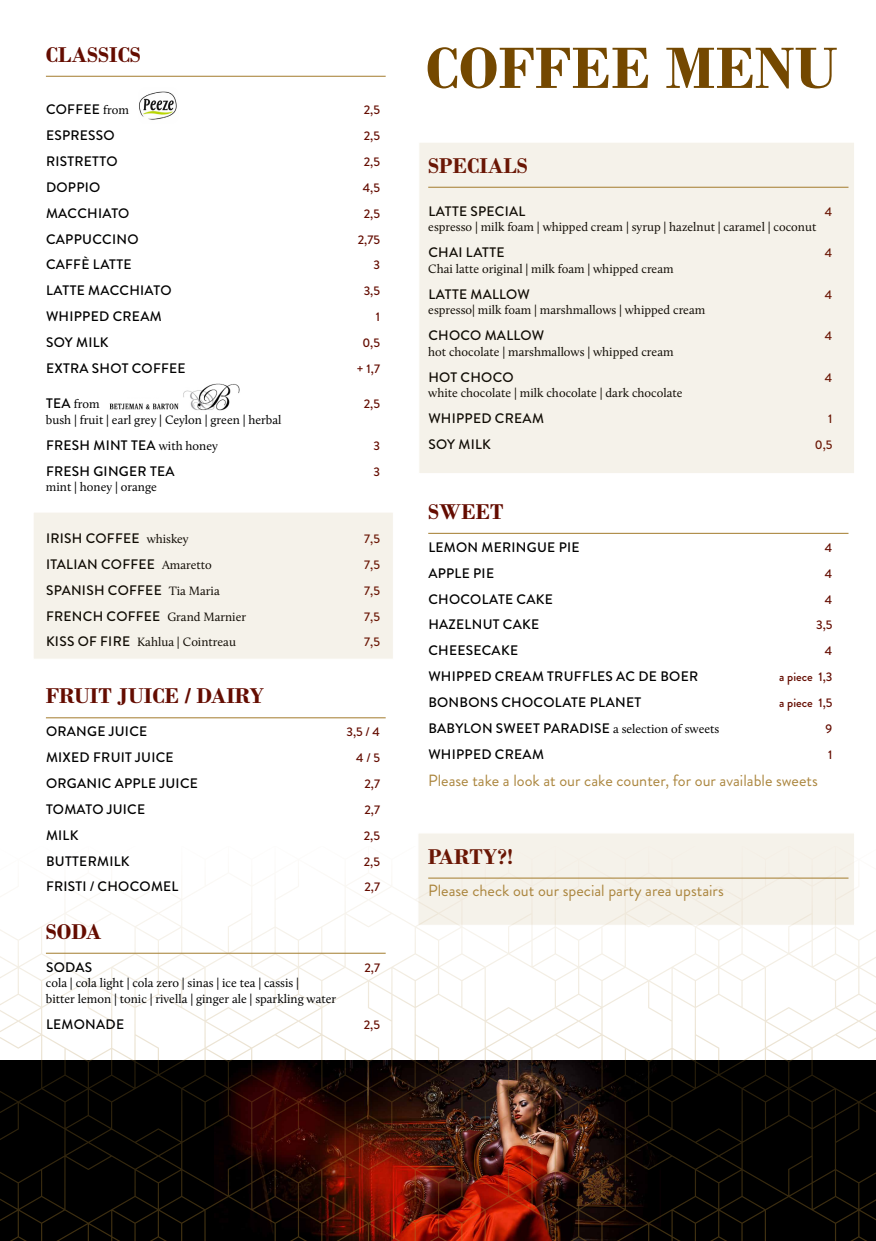
<style>
.page{position:relative;width:876px;height:1241px;background:#fff}
.page>*{position:absolute;margin:0;border:0;box-sizing:border-box;transform-origin:0 0}
.t1{font:61.25px "Bodoni Bold PL";color:#744800}
.t2{font:22.5px "Bodoni Bold PL";color:#640c00}
.t3{font:16.25px "Brandon Grotesque";color:#ac8740}
.t4{font:500 13.75px "Brandon Grotesque";letter-spacing:.02em;color:#000}
.t5{font:12.5px/15.6px "Calluna";color:#000}
.t6{font:500 12.5px "Brandon Grotesque";color:#640c00}
.s1{font-family:"Calluna";font-weight:400;font-size:12.5px}
.s2{font-family:"Brandon Grotesque";font-weight:500;font-size:13.75px}
</style>
<div class="page">
<svg style="left:0;top:879px;width:438px;height:361px"></svg>
<svg style="left:438px;top:886px;width:437px;height:354px"></svg>
<img style="left:183px;top:383px;width:57px;height:28px">
<img style="left:109px;top:403px;width:70px;height:7px">
<hr style="left:46px;top:76px;width:339px;height:1px;background:#a37c2d">
<hr style="left:46px;top:717px;width:339px;height:1px;background:#a37c2d">
<hr style="left:46px;top:952px;width:339px;height:1px;background:#a37c2d">
<img style="left:139px;top:91px;width:38px;height:29px">
<hr style="left:428px;top:533px;width:420px;height:1px;background:#a37c2d">
<div style="left:417px;top:832px;width:437px;height:93px;background:#f5f2ea;border:1px solid #fff"></div>
<div style="left:418px;top:142px;width:436px;height:332px;background:#f5f2ea;border:1px solid #fff"></div>
<div style="left:33px;top:511px;width:360px;height:148px;background:#f5f2ea;border:1px solid #fff"></div>
<h2 class="t2" style="left:46px;top:42px;width:96px">CLASSICS</h2>
<p class="t4" style="left:46px;top:100px;width:84px">COFFEE <span class="s1">from</span></p>
<p class="t6" style="left:363px;top:101px;width:18px">2,5</p>
<p class="t4" style="left:46px;top:126px;width:70px">ESPRESSO</p>
<p class="t6" style="left:363px;top:127px;width:18px">2,5</p>
<p class="t4" style="left:46px;top:152px;width:73px">RISTRETTO</p>
<p class="t6" style="left:363px;top:153px;width:18px">2,5</p>
<p class="t4" style="left:46px;top:178px;width:56px">DOPPIO</p>
<p class="t6" style="left:363px;top:179px;width:19px">4,5</p>
<p class="t4" style="left:46px;top:203px;width:85px">MACCHIATO</p>
<p class="t6" style="left:363px;top:205px;width:18px">2,5</p>
<p class="t4" style="left:46px;top:229px;width:94px">CAPPUCCINO</p>
<p class="t6" style="left:358px;top:230px;width:24px">2,75</p>
<p class="t4" style="left:46px;top:255px;width:87px">CAFFÈ LATTE</p>
<p class="t6" style="left:373px;top:256px;width:8px">3</p>
<p class="t4" style="left:46px;top:281px;width:127px">LATTE MACCHIATO</p>
<p class="t6" style="left:363px;top:282px;width:18px">3,5</p>
<p class="t4" style="left:46px;top:307px;width:117px">WHIPPED CREAM</p>
<p class="t6" style="left:375px;top:308px;width:6px">1</p>
<p class="t4" style="left:46px;top:333px;width:64px">SOY MILK</p>
<p class="t6" style="left:362px;top:334px;width:19px">0,5</p>
<p class="t4" style="left:46px;top:358px;width:141px">EXTRA SHOT COFFEE</p>
<p class="t6" style="left:356px;top:360px;width:25px">+ 1,7</p>
<p class="t5" style="left:46px;top:396px;width:55px"><span class="s2">TEA</span> from</p>
<p class="t6" style="left:363px;top:395px;width:18px">2,5</p>
<p class="t5" style="left:46px;top:412px;width:237px">bush | fruit | earl grey | Ceylon | green | herbal</p>
<p class="t4" style="left:46px;top:435px;width:173px">FRESH MINT TEA <span class="s1">with honey</span></p>
<p class="t6" style="left:373px;top:437px;width:8px">3</p>
<p class="t4" style="left:46px;top:461px;width:130px">FRESH GINGER TEA</p>
<p class="t6" style="left:373px;top:462px;width:8px">3</p>
<p class="t5" style="left:46px;top:479px;width:112px">mint | honey | orange</p>
<p class="t4" style="left:46px;top:528px;width:144px">IRISH COFFEE <span class="s1">whiskey</span></p>
<p class="t6" style="left:364px;top:530px;width:17px">7,5</p>
<p class="t4" style="left:46px;top:554px;width:167px">ITALIAN COFFEE <span class="s1">Amaretto</span></p>
<p class="t6" style="left:364px;top:556px;width:17px">7,5</p>
<p class="t4" style="left:46px;top:580px;width:175px">SPANISH COFFEE <span class="s1">Tia Maria</span></p>
<p class="t6" style="left:364px;top:581px;width:17px">7,5</p>
<p class="t4" style="left:46px;top:606px;width:201px">FRENCH COFFEE <span class="s1">Grand Marnier</span></p>
<p class="t6" style="left:364px;top:607px;width:17px">7,5</p>
<p class="t5" style="left:46px;top:634px;width:191px"><span class="s2">KISS OF FIRE</span> Kahlua | Cointreau</p>
<p class="t6" style="left:364px;top:633px;width:17px">7,5</p>
<h2 class="t2" style="left:46px;top:683px;width:219px">FRUIT JUICE / DAIRY</h2>
<p class="t4" style="left:46px;top:722px;width:103px">ORANGE JUICE</p>
<p class="t6" style="left:346px;top:723px;width:35px">3,5 / 4</p>
<p class="t4" style="left:46px;top:747px;width:129px">MIXED FRUIT JUICE</p>
<p class="t6" style="left:356px;top:749px;width:25px">4 / 5</p>
<p class="t4" style="left:46px;top:773px;width:153px">ORGANIC APPLE JUICE</p>
<p class="t6" style="left:364px;top:775px;width:17px">2,7</p>
<p class="t4" style="left:46px;top:799px;width:101px">TOMATO JUICE</p>
<p class="t6" style="left:364px;top:800px;width:17px">2,7</p>
<p class="t4" style="left:46px;top:825px;width:34px">MILK</p>
<p class="t6" style="left:363px;top:826px;width:18px">2,5</p>
<p class="t4" style="left:46px;top:851px;width:85px">BUTTERMILK</p>
<p class="t6" style="left:363px;top:852px;width:18px">2,5</p>
<p class="t4" style="left:46px;top:877px;width:134px">FRISTI / CHOCOMEL</p>
<p class="t6" style="left:364px;top:878px;width:17px">2,7</p>
<h2 class="t2" style="left:46px;top:918px;width:57px">SODA</h2>
<p class="t4" style="left:46px;top:957px;width:48px">SODAS</p>
<p class="t6" style="left:364px;top:958px;width:17px">2,7</p>
<p class="t5" style="left:46px;top:975px;width:292px">cola | cola light | cola zero | sinas | ice tea | cassis |<br>bitter lemon | tonic | rivella | ginger ale | sparkling water</p>
<p class="t4" style="left:46px;top:1014px;width:80px">LEMONADE</p>
<p class="t6" style="left:363px;top:1015px;width:18px">2,5</p>
<h1 class="t1" style="left:425px;top:34px;width:413px">COFFEE MENU</h1>
<h2 class="t2" style="left:428px;top:153px;width:101px">SPECIALS</h2>
<p class="t4" style="left:428px;top:201px;width:98px">LATTE SPECIAL</p>
<p class="t6" style="left:824px;top:203px;width:9px">4</p>
<p class="t5" style="left:428px;top:219px;width:389px">espresso | milk foam | whipped cream | syrup | hazelnut | caramel | coconut</p>
<p class="t4" style="left:428px;top:243px;width:78px">CHAI LATTE</p>
<p class="t6" style="left:824px;top:244px;width:9px">4</p>
<p class="t5" style="left:428px;top:261px;width:247px">Chai latte original | milk foam | whipped cream</p>
<p class="t4" style="left:428px;top:284px;width:103px">LATTE MALLOW</p>
<p class="t6" style="left:824px;top:286px;width:9px">4</p>
<p class="t5" style="left:428px;top:302px;width:278px">espresso| milk foam | marshmallows | whipped cream</p>
<p class="t4" style="left:428px;top:326px;width:117px">CHOCO MALLOW</p>
<p class="t6" style="left:824px;top:327px;width:9px">4</p>
<p class="t5" style="left:428px;top:343px;width:247px">hot chocolate | marshmallows | whipped cream</p>
<p class="t4" style="left:428px;top:367px;width:87px">HOT CHOCO</p>
<p class="t6" style="left:824px;top:368px;width:9px">4</p>
<p class="t5" style="left:428px;top:385px;width:256px">white chocolate | milk chocolate | dark chocolate</p>
<p class="t4" style="left:428px;top:409px;width:117px">WHIPPED CREAM</p>
<p class="t6" style="left:827px;top:410px;width:6px">1</p>
<p class="t4" style="left:428px;top:434px;width:64px">SOY MILK</p>
<p class="t6" style="left:814px;top:436px;width:19px">0,5</p>
<h2 class="t2" style="left:428px;top:499px;width:77px">SWEET</h2>
<p class="t4" style="left:428px;top:537px;width:153px">LEMON MERINGUE PIE</p>
<p class="t6" style="left:824px;top:538px;width:9px">4</p>
<p class="t4" style="left:428px;top:563px;width:67px">APPLE PIE</p>
<p class="t6" style="left:824px;top:564px;width:9px">4</p>
<p class="t4" style="left:428px;top:589px;width:126px">CHOCOLATE CAKE</p>
<p class="t6" style="left:824px;top:590px;width:9px">4</p>
<p class="t4" style="left:428px;top:615px;width:112px">HAZELNUT CAKE</p>
<p class="t6" style="left:815px;top:616px;width:18px">3,5</p>
<p class="t4" style="left:428px;top:641px;width:91px">CHEESECAKE</p>
<p class="t6" style="left:824px;top:642px;width:9px">4</p>
<p class="t4" style="left:428px;top:666px;width:271px">WHIPPED CREAM TRUFFLES AC DE BOER</p>
<p class="t6" style="left:778px;top:668px;width:55px">a piece 1,3</p>
<p class="t4" style="left:428px;top:692px;width:214px">BONBONS CHOCOLATE PLANET</p>
<p class="t6" style="left:778px;top:693px;width:55px">a piece 1,5</p>
<p class="t4" style="left:428px;top:718px;width:292px">BABYLON SWEET PARADISE <span class="s1">a selection of sweets</span></p>
<p class="t6" style="left:825px;top:719px;width:8px">9</p>
<p class="t4" style="left:428px;top:744px;width:117px">WHIPPED CREAM</p>
<p class="t6" style="left:827px;top:745px;width:6px">1</p>
<p class="t3" style="left:428px;top:769px;width:391px">Please take a look at our cake counter, for our available sweets</p>
<h2 class="t2" style="left:428px;top:843px;width:86px">PARTY?!</h2>
<p class="t3" style="left:428px;top:878px;width:297px">Please check out our special party area upstairs</p>
</div>
